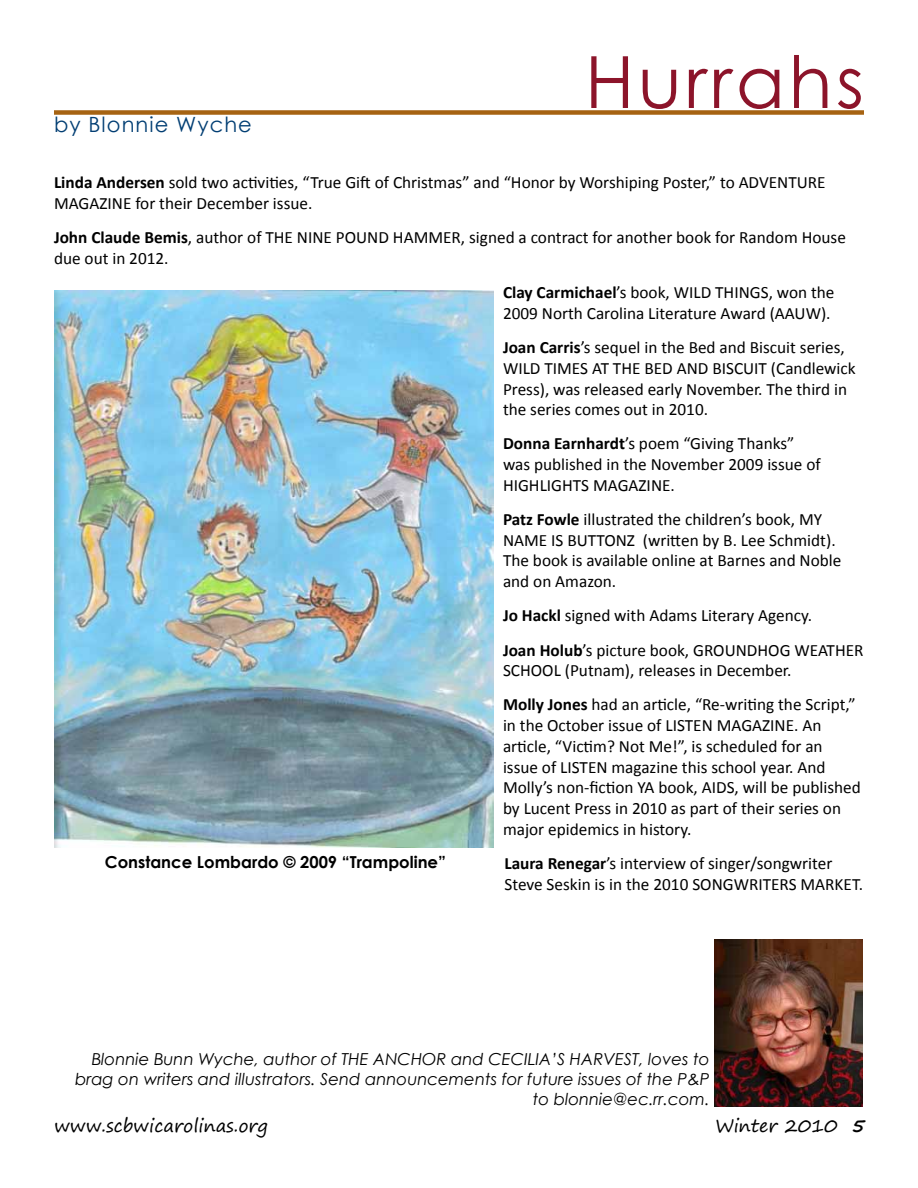
<style>
.page{position:relative;width:918px;height:1188px;background:#fff}
.page>*{position:absolute;margin:0;border:0;box-sizing:border-box;transform-origin:0 0}
.t1{font:72px "Century Gothic";letter-spacing:.05em;color:#8c142a}
.t2{font:21px "Century Gothic";letter-spacing:.05em;color:#023e73}
.t3{font:18px "Segoe Print";color:#000}
.t4{font:17.25px/20.7px "Calibri";color:#000}
.t5{font:italic 16.5px/19.8px "Century Gothic";color:#000;text-align:right}
.t6{font:700 16.5px "Century Gothic";color:#000}
.s1{font-weight:700}
</style>
<div class="page">
<div style="left:54px;top:110px;width:810px;height:5px;background:#a66312"></div>
<img style="left:714px;top:939px;width:148px;height:168px">
<img style="left:54px;top:290px;width:440px;height:558px">
<p class="t2" style="left:54px;top:110px;width:199px">by Blonnie Wyche</p>
<h1 class="t1" style="left:585px;top:32px;width:280px">Hurrahs</h1>
<p class="t4" style="left:54px;top:172px;width:773px"><span class="s1">Linda Andersen</span> sold two activities, “True Gift of Christmas” and “Honor by Worshiping Poster,” to ADVENTURE<br>MAGAZINE for their December issue.</p>
<p class="t4" style="left:54px;top:226px;width:793px"><span class="s1">John Claude Bemis</span>, author of THE NINE POUND HAMMER, signed a contract for another book for Random House due out in 2012.</p>
<p class="t4" style="left:503px;top:281px;width:333px"><span class="s1">Clay Carmichael</span>’s book, WILD THINGS, won the<br>2009 North Carolina Literature Award (AAUW).</p>
<p class="t4" style="left:503px;top:336px;width:354px"><span class="s1">Joan Carris</span>’s sequel in the Bed and Biscuit series, WILD TIMES AT THE BED AND BISCUIT (Candlewick Press), was released early November. The third in the series comes out in 2010.</p>
<p class="t4" style="left:503px;top:433px;width:319px"><span class="s1">Donna Earnhardt</span>’s poem “Giving Thanks” was published in the November 2009 issue of<br>HIGHLIGHTS MAGAZINE.</p>
<p class="t4" style="left:503px;top:508px;width:340px"><span class="s1">Patz Fowle</span> illustrated the children’s book, MY NAME IS BUTTONZ (written by B. Lee Schmidt).<br>The book is available online at Barnes and Noble and on Amazon.</p>
<p class="t4" style="left:503px;top:598px;width:362px;line-height:34.2px"><span class="s1">Jo Hackl</span> signed with Adams Literary Agency.<br><span class="s1">Joan Holub</span>’s picture book, GROUNDHOG WEATHER</p>
<p class="t4" style="left:503px;top:653px;width:354px;line-height:34.2px">SCHOOL (Putnam), releases in December.<br><span class="s1">Molly Jones</span> had an article, “Re-writing the Script,”</p>
<p class="t4" style="left:503px;top:714px;width:359px">in the October issue of LISTEN MAGAZINE. An article, “Victim? Not Me!”, is scheduled for an issue of LISTEN magazine this school year. And Molly’s non-fiction YA book, AIDS, will be published by Lucent Press in 2010 as part of their series on major epidemics in history.</p>
<p class="t4" style="left:505px;top:852px;width:360px"><span class="s1">Laura Renegar</span>’s interview of singer/songwriter<br>Steve Seskin is in the 2010 SONGWRITERS MARKET.</p>
<p class="t6" style="left:105px;top:849px;width:343px">Constance Lombardo © 2009 “Trampoline”</p>
<p class="t5" style="left:75px;top:1049px;width:636px">Blonnie Bunn Wyche, author of THE ANCHOR and CECILIA’S HARVEST, loves to brag on writers and illustrators. Send announcements for future issues of the P&amp;P to blonnie@ec.rr.com.</p>
<p class="t3" style="left:54px;top:1110px;width:215px">www.scbwicarolinas.org</p>
<p class="t3" style="left:716px;top:1110px;width:151px">Winter 2010 <span class="s1">5</span></p>
</div>
